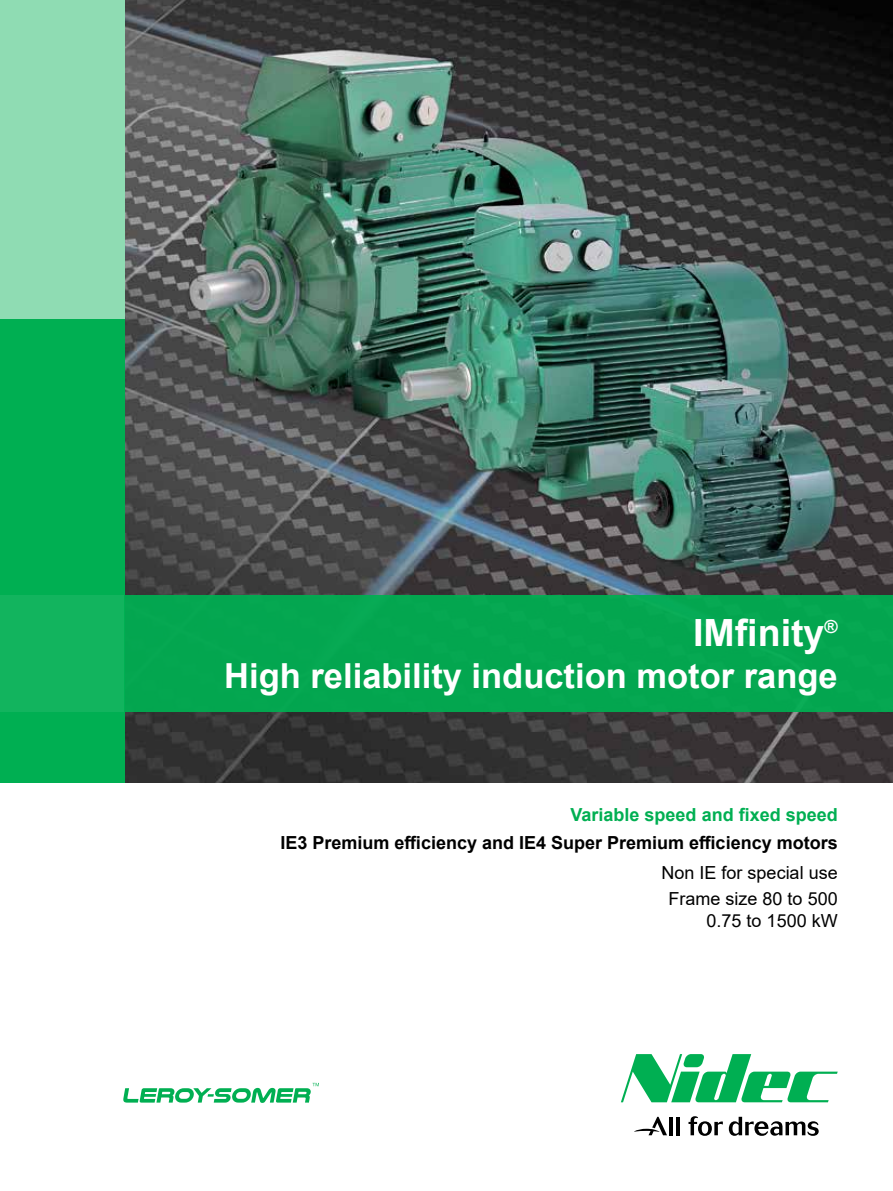
<style>
.page{position:relative;width:893px;height:1191px;background:#fff}
.page>*{position:absolute;margin:0;border:0;box-sizing:border-box;transform-origin:0 0}
.t1{font:700 37.5px "Arial";color:#fff}
.t2{font:700 34.5px "Arial";color:#fff}
.t3{font:700 18px "Arial";color:#000}
.t4{font:18px/26.4px "Arial";color:#000;text-align:center}
.t5{font:700 18px "Arial";color:#00af52}
</style>
<div class="page">
<img style="left:124px;top:0;width:769px;height:782px">
<div style="left:0;top:0;width:124px;height:726px;background:#8fdcb3"></div>
<div style="left:0;top:319px;width:124px;height:463px;background:#00af52"></div>
<div style="left:0;top:595px;width:893px;height:117px;background:linear-gradient(to right,#0bad57,#01a44d)"></div>
<svg style="left:123px;top:1082px;width:196px;height:20px"></svg>
<svg style="left:621px;top:1054px;width:217px;height:48px"></svg>
<svg style="left:688px;top:1116px;width:35px;height:19px"></svg>
<svg style="left:729px;top:1116px;width:90px;height:19px"></svg>
<hr style="left:669px;top:1116px;width:4px;height:19px;background:#000">
<hr style="left:676px;top:1116px;width:4px;height:19px;background:#000">
<svg style="left:634px;top:1116px;width:33px;height:19px"></svg>
<h1 class="t1" style="left:693px;top:607px;width:146px">IMfinity<sup>®</sup></h1>
<h2 class="t2" style="left:224px;top:651px;width:615px">High reliability induction motor range</h2>
<p class="t5" style="left:571px;top:802px;width:269px">Variable speed and fixed speed</p>
<p class="t3" style="left:280px;top:830px;width:559px">IE3 Premium efficiency and IE4 Super Premium efficiency motors</p>
<p class="t4" style="left:662px;top:859px;width:178px">Non IE for special use<br>Frame size 80 to 500</p>
<p class="t4" style="left:707px;top:907px;width:133px">0.75 to 1500 kW</p>
</div>
